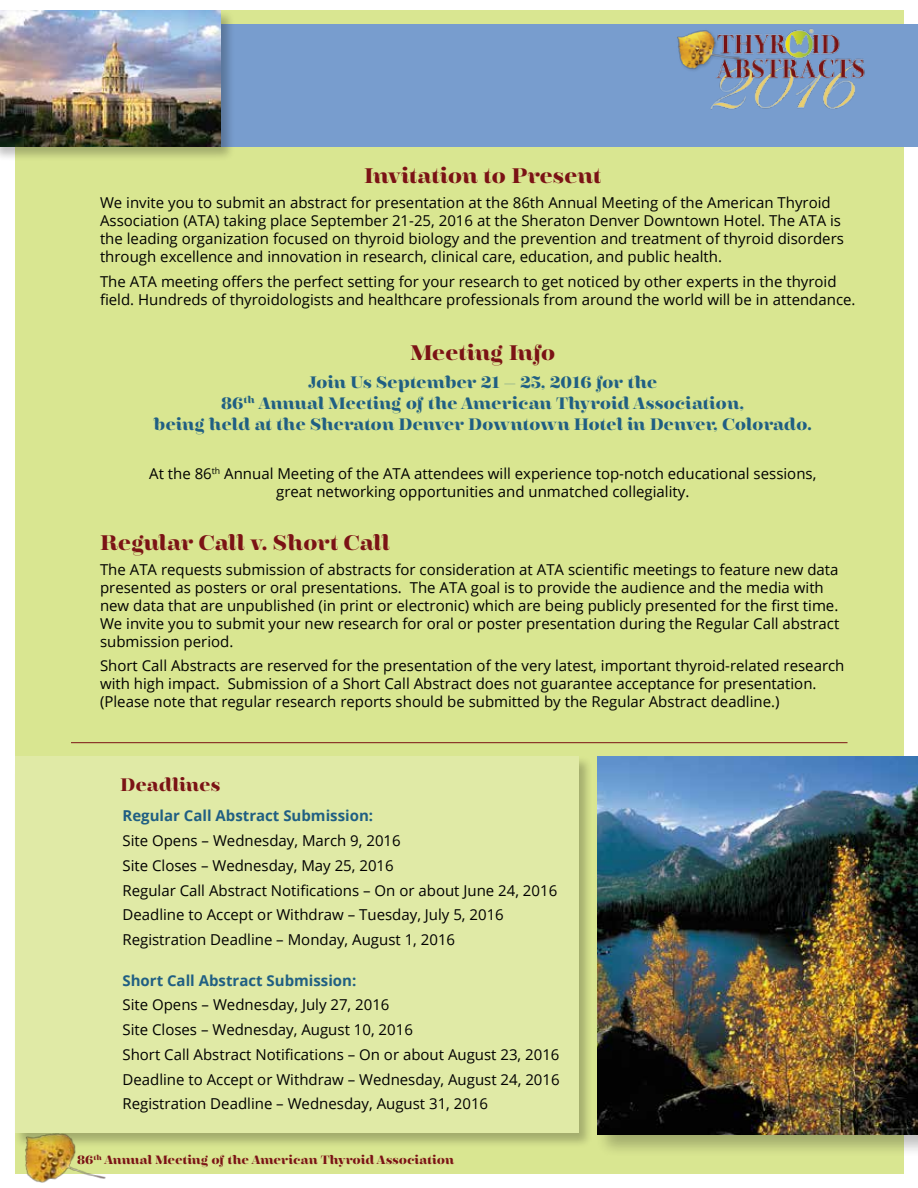
<style>
.page{position:relative;width:918px;height:1188px;background:#fff}
.page>*{position:absolute;margin:0;border:0;box-sizing:border-box;transform-origin:0 0}
.t1{font:700 21px "Encorpada Essential";letter-spacing:-.01em;color:#7b1315}
.t2{font:700 18px "Encorpada Essential";letter-spacing:-.005em;color:#7b1315}
.t3{font:700 16.5px/21px "Encorpada Essential";letter-spacing:-.005em;color:#205f83;text-align:center}
.t4{font:15px/18px "Open Sans";color:#000}
.t5{font:700 15px "Open Sans";color:#205f83}
.t6{font:700 12px "Encorpada Essential";letter-spacing:-.005em;color:#7b1315}
</style>
<div class="page">
<div style="left:15px;top:10px;width:889px;height:1163px;background:#d9e691"></div>
<img style="left:15px;top:1148px;width:106px;height:35px">
<div style="left:13px;top:755px;width:580px;height:393px;background:#000;opacity:.25"></div>
<div style="left:15px;top:757px;width:563px;height:376px;background:#e0eaa6"></div>
<div style="left:220px;top:24px;width:698px;height:123px;background:#789dce"></div>
<hr style="left:71px;top:742px;width:777px;height:1px;background:#7b1315">
<div style="left:0;top:9px;width:236px;height:152px;background:#000;opacity:.25"></div>
<img style="left:0;top:10px;width:220px;height:137px">
<div style="left:595px;top:755px;width:323px;height:403px;background:#000;opacity:.25"></div>
<img style="left:597px;top:757px;width:321px;height:378px">
<img style="left:677px;top:28px;width:188px;height:82px">
<h1 class="t1" style="left:364px;top:161px;width:239px">Invitation to Present</h1>
<p class="t4" style="left:100px;top:193px;width:745px">We invite you to submit an abstract for presentation at the 86th Annual Meeting of the American Thyroid Association (ATA) taking place September 21-25, 2016 at the Sheraton Denver Downtown Hotel. The ATA is the leading organization focused on thyroid biology and the prevention and treatment of thyroid disorders through excellence and innovation in research, clinical care, education, and public health.</p>
<p class="t4" style="left:100px;top:272px;width:757px">The ATA meeting offers the perfect setting for your research to get noticed by other experts in the thyroid field. Hundreds of thyroidologists and healthcare professionals from around the world will be in attendance.</p>
<h1 class="t1" style="left:410px;top:338px;width:147px">Meeting Info</h1>
<p class="t3" style="left:154px;top:371px;width:660px">Join Us September 21 – 25, 2016 for the<br>86<sup>th</sup> Annual Meeting of the American Thyroid Association,<br>being held at the Sheraton Denver Downtown Hotel in Denver, Colorado.</p>
<p class="t4" style="left:149px;top:465px;width:669px;text-align:center">At the 86<sup>th</sup> Annual Meeting of the ATA attendees will experience top-notch educational sessions, great networking opportunities and unmatched collegiality.</p>
<h1 class="t1" style="left:100px;top:528px;width:291px">Regular Call v. Short Call</h1>
<p class="t4" style="left:100px;top:560px;width:741px">The ATA requests submission of abstracts for consideration at ATA scientific meetings to feature new data presented as posters or oral presentations. The ATA goal is to provide the audience and the media with new data that are unpublished (in print or electronic) which are being publicly presented for the first time.<br>We invite you to submit your new research for oral or poster presentation during the Regular Call abstract submission period.</p>
<p class="t4" style="left:100px;top:657px;width:746px">Short Call Abstracts are reserved for the presentation of the very latest, important thyroid-related research with high impact. Submission of a Short Call Abstract does not guarantee acceptance for presentation. (Please note that regular research reports should be submitted by the Regular Abstract deadline.)</p>
<p class="t2" style="left:120px;top:772px;width:102px">Deadlines</p>
<p class="t5" style="left:122px;top:805px;width:252px">Regular Call Abstract Submission:</p>
<p class="t4" style="left:122px;top:828px;width:436px;line-height:24.8px">Site Opens – Wednesday, March 9, 2016<br>Site Closes – Wednesday, May 25, 2016<br>Regular Call Abstract Notifications – On or about June 24, 2016<br>Deadline to Accept or Withdraw – Tuesday, July 5, 2016<br>Registration Deadline – Monday, August 1, 2016</p>
<p class="t5" style="left:122px;top:970px;width:235px">Short Call Abstract Submission:</p>
<p class="t4" style="left:122px;top:992px;width:439px;line-height:24.8px">Site Opens – Wednesday, July 27, 2016<br>Site Closes – Wednesday, August 10, 2016<br>Short Call Abstract Notifications – On or about August 23, 2016<br>Deadline to Accept or Withdraw – Wednesday, August 24, 2016<br>Registration Deadline – Wednesday, August 31, 2016</p>
<p class="t6" style="left:77px;top:1151px;width:378px">86<sup>th</sup> Annual Meeting of the American Thyroid Association</p>
</div>
